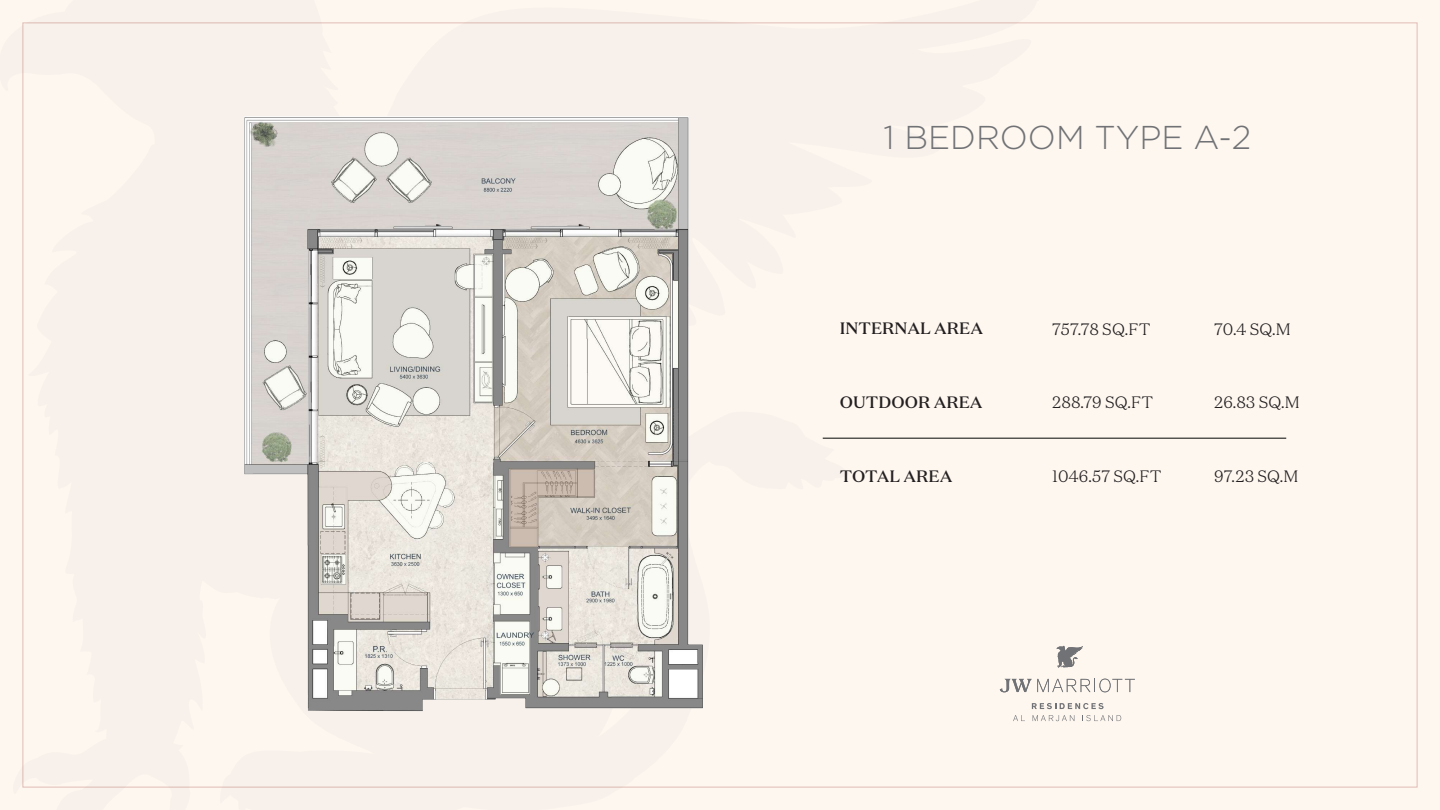
<style>
.page{position:relative;width:1440px;height:810px;background:#fef7f0}
.page>*{position:absolute;margin:0;border:0;box-sizing:border-box;transform-origin:0 0}
.t1{font:300 33px "Gotham";color:#717275}
.t2{font:300 16.5px "Domaine Text";color:#231f20}
.t3{font:500 16.5px "Domaine Text";color:#231f20}
</style>
<div class="page">
<hr style="left:823px;top:438px;width:463px;height:1px;background:#040503">
<img style="left:22px;top:24px;width:1113px;height:764px">
<h1 class="t1" style="left:883px;top:117px;width:369px">1 BEDROOM TYPE A-2</h1>
<p class="t3" style="left:840px;top:318px;width:145px">INTERNAL AREA</p>
<p class="t2" style="left:1052px;top:319px;width:100px">757.78 SQ.FT</p>
<p class="t2" style="left:1214px;top:319px;width:78px">70.4 SQ.M</p>
<p class="t3" style="left:840px;top:391px;width:144px">OUTDOOR AREA</p>
<p class="t2" style="left:1052px;top:392px;width:103px">288.79 SQ.FT</p>
<p class="t2" style="left:1214px;top:392px;width:87px">26.83 SQ.M</p>
<p class="t3" style="left:840px;top:465px;width:114px">TOTAL AREA</p>
<p class="t2" style="left:1052px;top:466px;width:111px">1046.57 SQ.FT</p>
<p class="t2" style="left:1214px;top:466px;width:86px">97.23 SQ.M</p>
</div>
